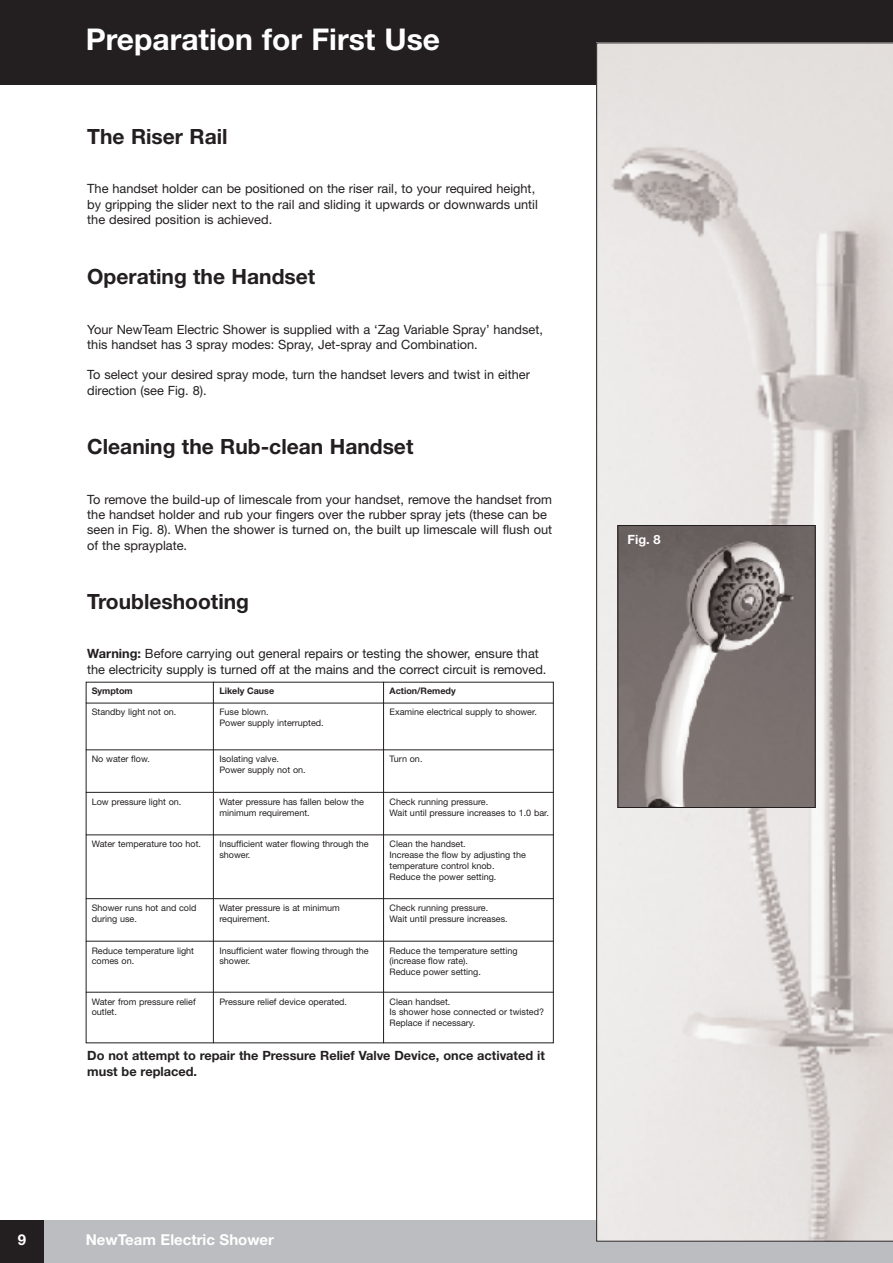
<style>
.page{position:relative;width:893px;height:1263px;background:#fff}
.page>*{position:absolute;margin:0;border:0;box-sizing:border-box;transform-origin:0 0}
.t1{font:700 30px "Helvetica Neue";color:#fff}
.t2{font:700 21px "Helvetica Neue";color:#231f20}
.t3{font:700 15px "Helvetica Neue";color:#fff}
.t4{font:12.75px/15.3px "Helvetica Neue";color:#231f20}
.t5{font:700 12.75px/15.3px "Helvetica Neue";color:#231f20}
.t6{font:700 12.75px "Helvetica Neue";color:#fff}
.t7{font:9px/10.8px "Helvetica Neue";color:#231f20}
.t8{font:700 9px "Helvetica Neue";color:#231f20}
.s1{font-weight:700}
</style>
<div class="page">
<div style="left:43px;top:1220px;width:849px;height:43px;background:#bcbdc0"></div>
<div style="left:0;top:0;width:892px;height:85px;background:#231f20"></div>
<svg style="left:596px;top:43px;width:296px;height:1199px"></svg>
<hr style="left:86px;top:703px;width:467px;height:1px;background:#231f20">
<hr style="left:213px;top:682px;width:1px;height:361px;background:#231f20">
<hr style="left:383px;top:682px;width:1px;height:361px;background:#231f20">
<hr style="left:86px;top:992px;width:467px;height:1px;background:#231f20">
<hr style="left:86px;top:941px;width:467px;height:1px;background:#231f20">
<hr style="left:86px;top:898px;width:467px;height:1px;background:#231f20">
<hr style="left:86px;top:835px;width:467px;height:1px;background:#231f20">
<hr style="left:86px;top:792px;width:467px;height:1px;background:#231f20">
<hr style="left:86px;top:749px;width:467px;height:1px;background:#231f20">
<img style="left:619px;top:527px;width:194px;height:279px">
<div style="left:617px;top:525px;width:198px;height:283px;border:1px solid #231f20"></div>
<div style="left:0;top:1220px;width:43px;height:43px;background:#231f20"></div>
<h1 class="t1" style="left:86px;top:29px;width:356px">Preparation for First Use</h1>
<h2 class="t2" style="left:87px;top:129px;width:142px">The Riser Rail</h2>
<h3 class="t4" style="left:87px;top:182px;width:452px">The handset holder can be positioned on the riser rail, to your required height, by gripping the slider next to the rail and sliding it upwards or downwards until the desired position is achieved.</h3>
<h2 class="t2" style="left:87px;top:269px;width:229px">Operating the Handset</h2>
<h3 class="t4" style="left:87px;top:323px;width:457px">Your NewTeam Electric Shower is supplied with a ‘Zag Variable Spray’ handset, this handset has 3 spray modes: Spray, Jet-spray and Combination.</h3>
<h3 class="t4" style="left:87px;top:368px;width:444px">To select your desired spray mode, turn the handset levers and twist in either direction (see Fig. 8).</h3>
<h2 class="t2" style="left:87px;top:439px;width:327px">Cleaning the Rub-clean Handset</h2>
<p class="t4" style="left:87px;top:493px;width:466px">To remove the build-up of limescale from your handset, remove the handset from the handset holder and rub your fingers over the rubber spray jets (these can be seen in Fig. 8). When the shower is turned on, the built up limescale will flush out of the sprayplate.</p>
<h2 class="t2" style="left:87px;top:594px;width:163px">Troubleshooting</h2>
<h3 class="t4" style="left:87px;top:647px;width:460px"><span class="s1">Warning:</span> Before carrying out general repairs or testing the shower, ensure that the electricity supply is turned off at the mains and the correct circuit is removed.</h3>
<p class="t8" style="left:92px;top:688px;width:42px">Symptom</p>
<p class="t8" style="left:219px;top:688px;width:56px">Likely Cause</p>
<p class="t8" style="left:389px;top:688px;width:68px">Action/Remedy</p>
<p class="t7" style="left:92px;top:708px;width:86px">Standby light not on.</p>
<p class="t7" style="left:219px;top:708px;width:106px">Fuse blown.<br>Power supply interrupted.</p>
<p class="t7" style="left:389px;top:708px;width:149px">Examine electrical supply to shower.</p>
<p class="t7" style="left:92px;top:755px;width:60px">No water flow.</p>
<p class="t7" style="left:219px;top:755px;width:88px">Isolating valve.<br>Power supply not on.</p>
<p class="t7" style="left:389px;top:755px;width:34px">Turn on.</p>
<p class="t7" style="left:92px;top:797px;width:91px">Low pressure light on.</p>
<p class="t7" style="left:219px;top:797px;width:146px">Water pressure has fallen below the minimum requirement.</p>
<p class="t7" style="left:389px;top:797px;width:161px">Check running pressure.<br>Wait until pressure increases to 1.0 bar.</p>
<p class="t7" style="left:92px;top:840px;width:111px">Water temperature too hot.</p>
<p class="t7" style="left:219px;top:840px;width:151px">Insufficient water flowing through the shower.</p>
<p class="t7" style="left:389px;top:840px;width:138px">Clean the handset.<br>Increase the flow by adjusting the temperature control knob.<br>Reduce the power setting.</p>
<p class="t7" style="left:92px;top:903px;width:106px">Shower runs hot and cold during use.</p>
<p class="t7" style="left:219px;top:903px;width:122px">Water pressure is at minimum requirement.</p>
<p class="t7" style="left:389px;top:903px;width:120px">Check running pressure.<br>Wait until pressure increases.</p>
<p class="t7" style="left:92px;top:946px;width:104px">Reduce temperature light comes on.</p>
<p class="t7" style="left:219px;top:946px;width:151px">Insufficient water flowing through the shower.</p>
<p class="t7" style="left:389px;top:946px;width:129px">Reduce the temperature setting (increase flow rate).<br>Reduce power setting.</p>
<p class="t7" style="left:92px;top:997px;width:105px">Water from pressure relief outlet.</p>
<p class="t7" style="left:219px;top:997px;width:129px">Pressure relief device operated.</p>
<p class="t7" style="left:389px;top:997px;width:156px">Clean handset.<br>Is shower hose connected or twisted?<br>Replace if necessary.</p>
<h3 class="t5" style="left:87px;top:1049px;width:459px">Do not attempt to repair the Pressure Relief Valve Device, once activated it must be replaced.</h3>
<h3 class="t3" style="left:18px;top:1235px;width:10px">9</h3>
<h3 class="t3" style="left:86px;top:1235px;width:190px">NewTeam Electric Shower</h3>
<h3 class="t6" style="left:627px;top:535px;width:35px">Fig. 8</h3>
</div>
